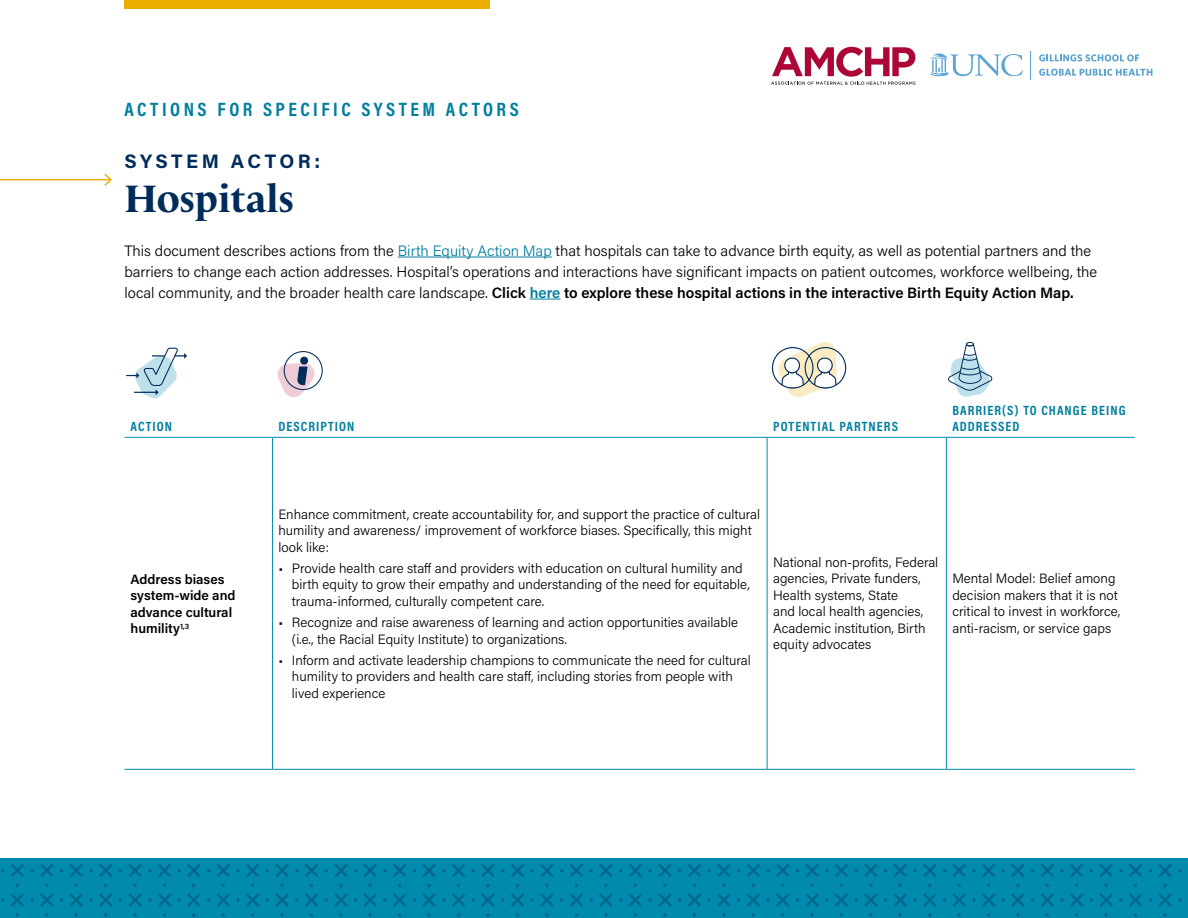
<style>
.page{position:relative;width:1188px;height:918px;background:#fff}
.page>*{position:absolute;margin:0;border:0;box-sizing:border-box;transform-origin:0 0}
.t1{font:700 39px "Le Monde Livre Cla Std";color:#002c5b}
.t2{font:700 19.5px "Acumin Pro Cond";letter-spacing:.18em;color:#007e9e}
.t3{font:700 19.5px "Acumin Pro";letter-spacing:.175em;color:#002c5b}
.t4{font:300 15px/21px "Acumin Pro";color:#000}
.t5{font:300 13.5px/16.5px "Acumin Pro";color:#000}
.t6{font:700 13.5px/16.5px "Acumin Pro Cond";letter-spacing:.08em;color:#007e9e}
.t7{font:600 13.5px/16.5px "Acumin Pro";color:#000}
.s1{color:#007e9e}
.s2{font-weight:600}
.s3{font-weight:600;color:#007e9e}
</style>
<div class="page">
<hr style="left:0;top:179px;width:111px;height:1px;background:#ecac00">
<svg style="left:103px;top:173px;width:9px;height:13px"></svg>
<div style="left:124px;top:0;width:366px;height:9px;background:#ecac00"></div>
<svg style="left:771px;top:47px;width:145px;height:38px"></svg>
<svg style="left:1039px;top:54px;width:100px;height:7px"></svg>
<svg style="left:1039px;top:69px;width:113px;height:7px"></svg>
<svg style="left:930px;top:53px;width:93px;height:23px"></svg>
<hr style="left:398px;top:257px;width:154px;height:1px;background:#007e9e">
<hr style="left:530px;top:299px;width:30px;height:1px;background:#007e9e">
<div style="left:0;top:859px;width:1188px;height:59px;background:#008bae"></div>
<svg style="left:1px;top:864px;width:1180px;height:53px"></svg>
<hr style="left:124px;top:437px;width:148px;height:1px;background:#008bae">
<hr style="left:272px;top:437px;width:495px;height:1px;background:#008bae">
<hr style="left:272px;top:438px;width:1px;height:331px;background:#008bae">
<hr style="left:767px;top:437px;width:179px;height:1px;background:#008bae">
<hr style="left:767px;top:438px;width:1px;height:331px;background:#008bae">
<hr style="left:946px;top:437px;width:189px;height:1px;background:#008bae">
<hr style="left:946px;top:438px;width:1px;height:331px;background:#008bae">
<hr style="left:124px;top:769px;width:148px;height:1px;background:#008bae">
<hr style="left:272px;top:769px;width:495px;height:1px;background:#008bae">
<hr style="left:767px;top:769px;width:179px;height:1px;background:#008bae">
<hr style="left:946px;top:769px;width:189px;height:1px;background:#008bae">
<svg style="left:126px;top:347px;width:61px;height:51px"></svg>
<svg style="left:278px;top:363px;width:37px;height:34px"></svg>
<div style="left:300px;top:357px;width:8px;height:8px;background:#002c5b;border-radius:50%"></div>
<div style="left:284px;top:351px;width:39px;height:39px;border:1px solid #002c5b;border-radius:50%"></div>
<div style="left:772px;top:347px;width:42px;height:42px;border:1px solid #002c5b;border-radius:50%"></div>
<svg style="left:779px;top:342px;width:58px;height:55px"></svg>
<div style="left:818px;top:358px;width:14px;height:15px;background:#fff;border-radius:7px"></div>
<div style="left:817px;top:358px;width:16px;height:15px;border:1px solid #002c5b;border-radius:7px"></div>
<div style="left:805px;top:347px;width:41px;height:42px;border:1px solid #002c5b;border-radius:50%"></div>
<svg style="left:948px;top:342px;width:45px;height:55px"></svg>
<h2 class="t2" style="left:124px;top:97px;width:396px">ACTIONS FOR SPECIFIC SYSTEM ACTORS</h2>
<h2 class="t3" style="left:124px;top:147px;width:197px">SYSTEM ACTOR:</h2>
<h1 class="t1" style="left:124px;top:175px;width:171px">Hospitals</h1>
<p class="t4" style="left:124px;top:239px;width:974px">This document describes actions from the <span class="s1">Birth Equity Action Map</span> that hospitals can take to advance birth equity, as well as potential partners and the barriers to change each action addresses. Hospital’s operations and interactions have significant impacts on patient outcomes, workforce wellbeing, the local community, and the broader health care landscape. <span class="s2">Click</span> <span class="s3">here</span> <span class="s2">to explore these hospital actions in the interactive Birth Equity Action Map.</span></p>
<p class="t6" style="left:131px;top:418px;width:43px">ACTION</p>
<p class="t6" style="left:278px;top:418px;width:78px">DESCRIPTION</p>
<p class="t6" style="left:773px;top:418px;width:126px">POTENTIAL PARTNERS</p>
<p class="t6" style="left:952px;top:402px;width:175px">BARRIER(S) TO CHANGE BEING<br>ADDRESSED</p>
<p class="t7" style="left:131px;top:570px;width:107px">Address biases system-wide and advance cultural humility<sup>1,3</sup></p>
<p class="t5" style="left:278px;top:505px;width:483px">Enhance commitment, create accountability for, and support the practice of cultural humility and awareness/ improvement of workforce biases. Specifically, this might look like:</p>
<p class="t5" style="left:292px;top:559px;width:459px;text-indent:-14px">• Provide health care staff and providers with education on cultural humility and birth equity to grow their empathy and understanding of the need for equitable, trauma-informed, culturally competent care.</p>
<p class="t5" style="left:292px;top:614px;width:448px;text-indent:-14px">• Recognize and raise awareness of learning and action opportunities available (i.e., the Racial Equity Institute) to organizations.</p>
<p class="t5" style="left:292px;top:651px;width:460px;text-indent:-14px">• Inform and activate leadership champions to communicate the need for cultural humility to providers and health care staff, including stories from people with lived experience</p>
<p class="t5" style="left:773px;top:554px;width:167px">National non-profits, Federal agencies, Private funders,<br>Health systems, State<br>and local health agencies,<br>Academic institution, Birth equity advocates</p>
<p class="t5" style="left:952px;top:570px;width:170px">Mental Model: Belief among decision makers that it is not critical to invest in workforce, anti-racism, or service gaps</p>
</div>
